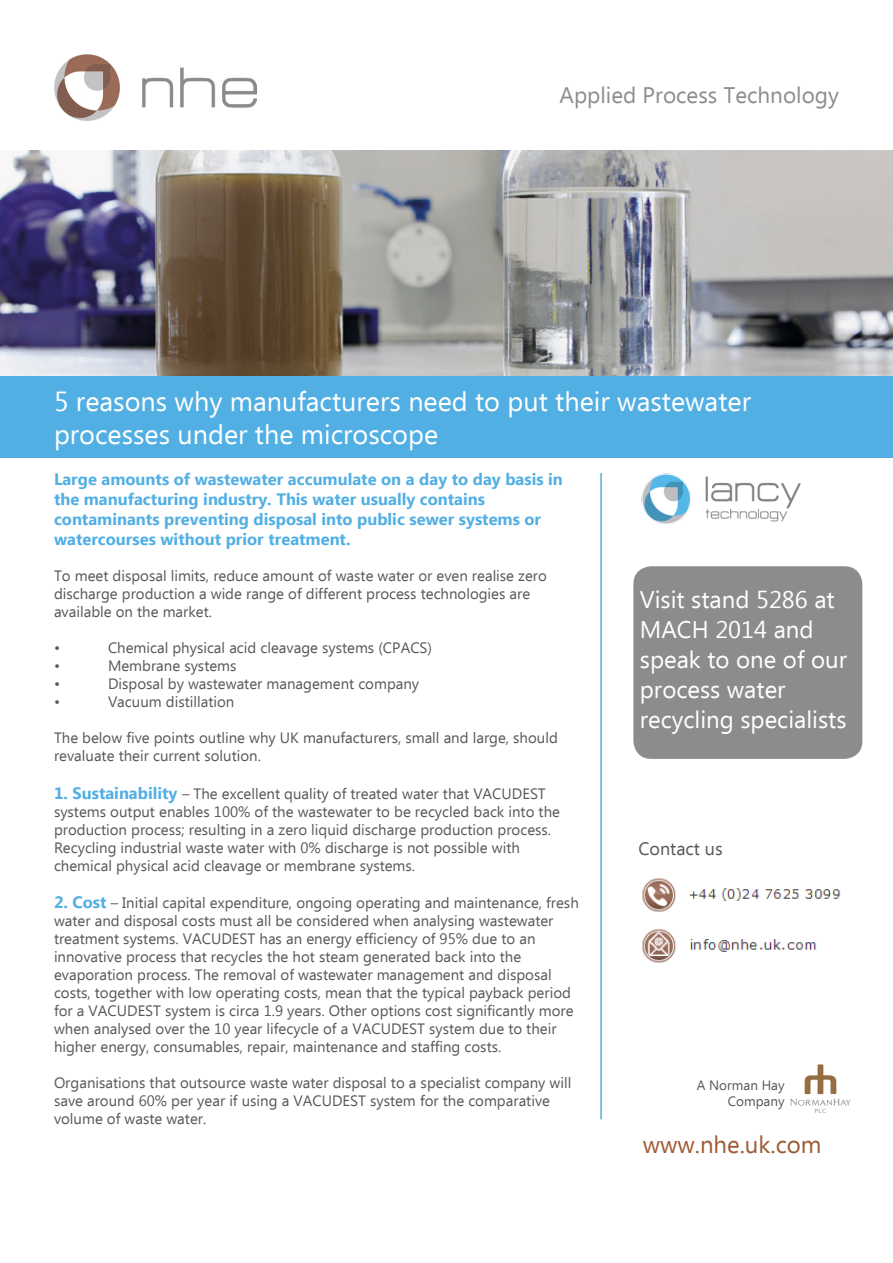
<style>
.page{position:relative;width:893px;height:1263px;background:#fff}
.page>*{position:absolute;margin:0;border:0;box-sizing:border-box;transform-origin:0 0}
.t1{font:27px "Ebrima";color:#fff}
.t2{font:24px/30px "Ebrima";color:#fff}
.t3{font:24px "Ebrima";color:#9e5b32}
.t4{font:22.5px "Ebrima";color:#8b8c8e}
.t5{font:18px "Ebrima";color:#57585a}
.t6{font:700 16.5px/19.8px "Ebrima";color:#51afe3}
.t7{font:15px/18px "Ebrima";color:#57585a}
.t8{font:13.5px "Ebrima";color:#57585a}
.s1{font-weight:700;font-size:16.5px;color:#51afe3}
</style>
<div class="page">
<img style="left:0;top:151px;width:893px;height:225px">
<div style="left:0;top:376px;width:893px;height:82px;background:#51afe3"></div>
<div style="left:633px;top:566px;width:229px;height:193px;background:#8b8c8e;border-radius:18px"></div>
<img style="left:54px;top:54px;width:203px;height:66px">
<img style="left:642px;top:474px;width:158px;height:50px">
<hr style="left:600px;top:473px;width:2px;height:646px;background:#51afe3">
<img style="left:791px;top:1065px;width:59px;height:48px">
<img style="left:642px;top:878px;width:199px;height:85px">
<p class="t4" style="left:559px;top:79px;width:281px">Applied Process Technology</p>
<p class="t1" style="left:54px;top:382px;width:699px">5 reasons why manufacturers need to put their wastewater</p>
<p class="t1" style="left:54px;top:415px;width:386px">processes under the microscope</p>
<p class="t6" style="left:54px;top:470px;width:510px">Large amounts of wastewater accumulate on a day to day basis in the manufacturing industry. This water usually contains</p>
<p class="t6" style="left:54px;top:510px;width:489px">contaminants preventing disposal into public sewer systems or</p>
<p class="t6" style="left:54px;top:530px;width:298px">watercourses without prior treatment.</p>
<p class="t7" style="left:54px;top:567px;width:494px">To meet disposal limits, reduce amount of waste water or even realise zero</p>
<p class="t7" style="left:54px;top:585px;width:478px">discharge production a wide range of different process technologies are</p>
<p class="t7" style="left:54px;top:603px;width:160px">available on the market.</p>
<p class="t7" style="left:54px;top:639px;width:8px">•</p>
<p class="t7" style="left:108px;top:639px;width:326px">Chemical physical acid cleavage systems (CPACS)</p>
<p class="t7" style="left:54px;top:657px;width:8px">•</p>
<p class="t7" style="left:108px;top:657px;width:130px">Membrane systems</p>
<p class="t7" style="left:54px;top:675px;width:8px">•</p>
<p class="t7" style="left:108px;top:675px;width:313px">Disposal by wastewater management company</p>
<p class="t7" style="left:54px;top:693px;width:8px">•</p>
<p class="t7" style="left:108px;top:693px;width:128px">Vacuum distillation</p>
<p class="t7" style="left:54px;top:729px;width:505px">The below five points outline why UK manufacturers, small and large, should revaluate their current solution.</p>
<p class="t7" style="left:54px;top:785px;width:493px"><span class="s1">1. Sustainability</span> – The excellent quality of treated water that VACUDEST</p>
<p class="t7" style="left:54px;top:803px;width:508px">systems output enables 100% of the wastewater to be recycled back into the</p>
<p class="t7" style="left:54px;top:821px;width:499px">production process; resulting in a zero liquid discharge production process.</p>
<p class="t7" style="left:54px;top:839px;width:467px">Recycling industrial waste water with 0% discharge is not possible with</p>
<p class="t7" style="left:54px;top:857px;width:363px">chemical physical acid cleavage or membrane systems.</p>
<p class="t7" style="left:54px;top:895px;width:526px"><span class="s1">2. Cost</span> – Initial capital expenditure, ongoing operating and maintenance, fresh water and disposal costs must all be considered when analysing wastewater treatment systems. VACUDEST has an energy efficiency of 95% due to an</p>
<p class="t7" style="left:54px;top:949px;width:469px">innovative process that recycles the hot steam generated back into the</p>
<p class="t7" style="left:54px;top:967px;width:521px">evaporation process. The removal of wastewater management and disposal costs, together with low operating costs, mean that the typical payback period for a VACUDEST system is circa 1.9 years. Other options cost significantly more when analysed over the 10 year lifecycle of a VACUDEST system due to their higher energy, consumables, repair, maintenance and staffing costs.</p>
<p class="t7" style="left:54px;top:1075px;width:519px">Organisations that outsource waste water disposal to a specialist company will save around 60% per year if using a VACUDEST system for the comparative volume of waste water.</p>
<p class="t2" style="left:640px;top:586px;width:209px">Visit stand 5286 at<br>MACH 2014 and speak to one of our process water</p>
<p class="t2" style="left:640px;top:706px;width:208px">recycling specialists</p>
<p class="t5" style="left:638px;top:835px;width:86px">Contact us</p>
<p class="t8" style="left:697px;top:1075px;width:89px">A Norman Hay</p>
<p class="t8" style="left:728px;top:1092px;width:58px">Company</p>
<p class="t3" style="left:643px;top:1127px;width:180px">www.nhe.uk.com</p>
</div>
